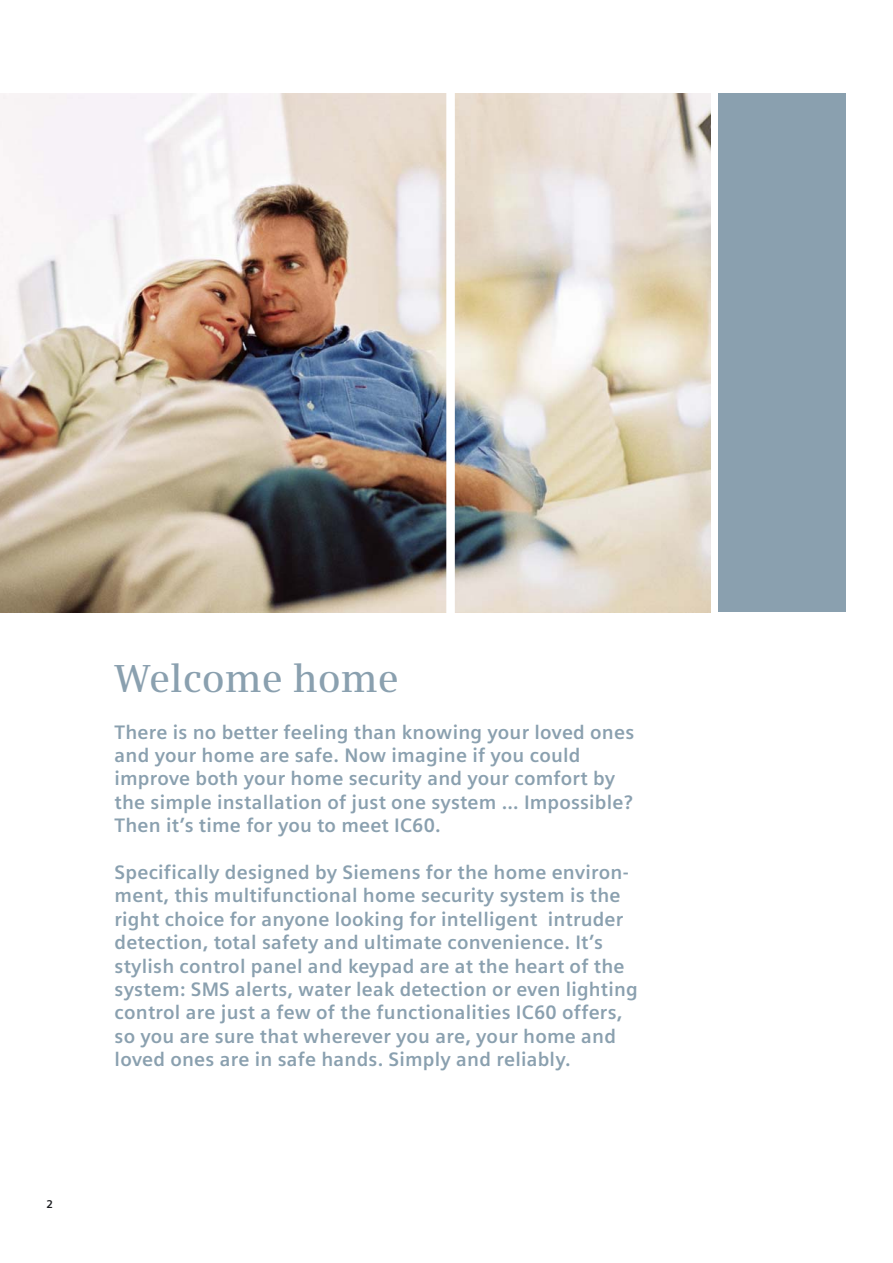
<style>
.page{position:relative;width:893px;height:1263px;background:#fff}
.page>*{position:absolute;margin:0;border:0;box-sizing:border-box;transform-origin:0 0}
.t1{font:600 39px "Siemens Serif";color:#8aa0af}
.t2{font:700 19.5px/23.4px "Siemens Sans";letter-spacing:.01em;color:#8aa0af}
.t3{font:700 11.25px "Siemens Sans";color:#1b1c20}
</style>
<div class="page">
<img style="left:0;top:94px;width:710px;height:518px">
<div style="left:718px;top:94px;width:128px;height:518px;background:#8aa0af"></div>
<div style="left:446px;top:85px;width:9px;height:544px;background:#fff"></div>
<p class="t3" style="left:47px;top:1199px;width:8px">2</p>
<h1 class="t1" style="left:115px;top:662px;width:286px">Welcome home</h1>
<p class="t2" style="left:115px;top:722px;width:521px">There is no better feeling than knowing your loved ones and your home are safe. Now imagine if you could improve both your home security and your comfort by the simple installation of just one system … Impossible?<br>Then it’s time for you to meet IC60.</p>
<p class="t2" style="left:115px;top:862px;width:525px">Specifically designed by Siemens for the home environ&shy;ment, this multifunctional home security system is the right choice for anyone looking for intelligent intruder detection, total safety and ultimate convenience. It’s stylish control panel and keypad are at the heart of the system: SMS alerts, water leak detection or even lighting control are just a few of the functionalities IC60 offers, so you are sure that wherever you are, your home and loved ones are in safe hands. Simply and reliably.</p>
</div>
